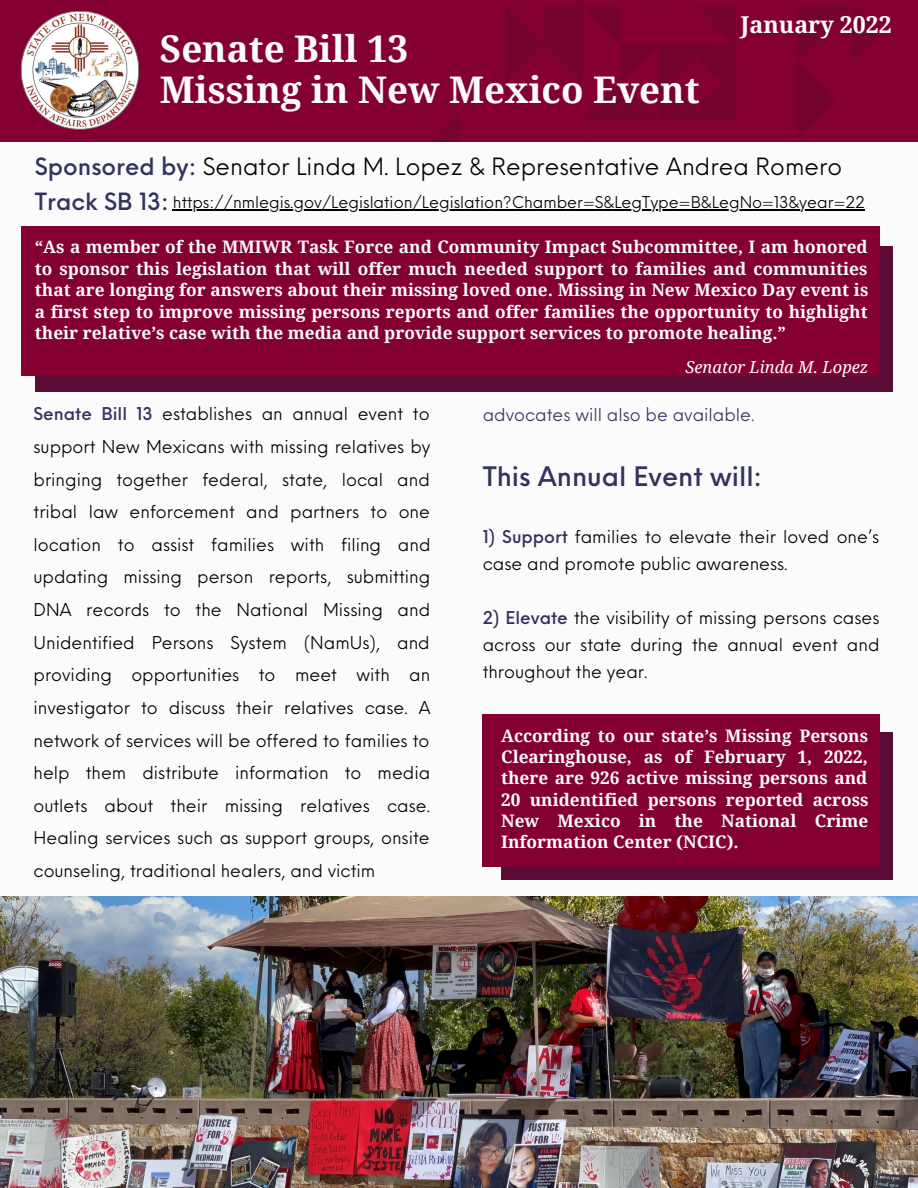
<style>
.page{position:relative;width:918px;height:1188px;background:#fcfbfb}
.page>*{position:absolute;margin:0;border:0;box-sizing:border-box;transform-origin:0 0}
.t1{font:700 36.75px "Droid Serif";color:#fcfbfb}
.t2{font:500 26.25px "Neue Einstellung";color:#333360}
.t3{font:23.25px "Neue Einstellung";color:#000}
.t4{font:700 23.25px "Droid Serif";color:#fcfbfb}
.t5{font:500 23.25px "Neue Einstellung";color:#333360}
.t6{font:17.25px/32.7px "Neue Einstellung";color:#000;text-align:justify}
.t7{font:700 17.25px/21.3px "Droid Serif";color:#fcfbfb;text-align:justify}
.t8{font:17.25px "Neue Einstellung";color:#333360}
.t9{font:italic 16.5px "Droid Serif";color:#fff}
.t10{font:15.9px "Neue Einstellung";color:#000}
.s1{font-weight:500;color:#333360}
</style>
<div class="page">
<img style="left:0;top:0;width:918px;height:142px">
<img style="left:21px;top:12px;width:117px;height:118px">
<img style="left:0;top:896px;width:918px;height:292px">
<div style="left:501px;top:732px;width:391px;height:148px;background:#5c0b37"></div>
<div style="left:483px;top:714px;width:397px;height:153px;background:#840032"></div>
<div style="left:35px;top:246px;width:857px;height:145px;background:#5c0b37"></div>
<div style="left:22px;top:226px;width:858px;height:150px;background:#840032"></div>
<hr style="left:173px;top:209px;width:692px;height:1px;background:#000">
<p class="t1" style="left:160px;top:28px;width:250px">Senate Bill 13</p>
<p class="t1" style="left:160px;top:69px;width:541px">Missing in New Mexico Event</p>
<p class="t4" style="left:741px;top:11px;width:153px">January 2022</p>
<p class="t3" style="left:35px;top:145px;width:809px"><span class="s1">Sponsored by:</span> Senator Linda M. Lopez &amp; Representative Andrea Romero</p>
<p class="t5" style="left:35px;top:181px;width:135px">Track SB 13:</p>
<p class="t10" style="left:173px;top:188px;width:694px">https://nmlegis.gov/Legislation/Legislation?Chamber=S&amp;LegType=B&amp;LegNo=13&amp;year=22</p>
<p class="t7" style="left:35px;top:237px;width:835px">“As a member of the MMIWR Task Force and Community Impact Subcommittee, I am honored to sponsor this legislation that will offer much needed support to families and communities that are longing for answers about their missing loved one. Missing in New Mexico Day event is a first step to improve missing persons reports and offer families the opportunity to highlight their relative’s case with the media and provide support services to promote healing.”</p>
<p class="t9" style="left:686px;top:357px;width:184px">Senator Linda M. Lopez</p>
<p class="t6" style="left:34px;top:396px;width:399px"><span class="s1">Senate Bill 13</span> establishes an annual event to support New Mexicans with missing relatives by bringing together federal, state, local and tribal law enforcement and partners to one location to assist families with filing and updating missing person reports, submitting DNA records to the National Missing and Unidentified Persons System (NamUs), and providing opportunities to meet with an investigator to discuss their relatives case. A network of services will be offered to families to help them distribute information to media outlets about their missing relatives case.<br>Healing services such as support groups, onsite counseling, traditional healers, and victim</p>
<p class="t8" style="left:483px;top:399px;width:273px">advocates will also be available.</p>
<p class="t2" style="left:483px;top:453px;width:281px">This Annual Event will:</p>
<p class="t6" style="left:483px;top:522px;width:398px;line-height:27px"><span class="s1">1) Support</span> families to elevate their loved one’s case and promote public awareness.</p>
<p class="t6" style="left:483px;top:603px;width:398px;line-height:27px"><span class="s1">2) Elevate</span> the visibility of missing persons cases across our state during the annual event and throughout the year.</p>
<p class="t7" style="left:501px;top:725px;width:369px">According to our state’s Missing Persons Clearinghouse, as of February 1, 2022, there are 926 active missing persons and 20 unidentified persons reported across New Mexico in the National Crime Information Center (NCIC).</p>
</div>
